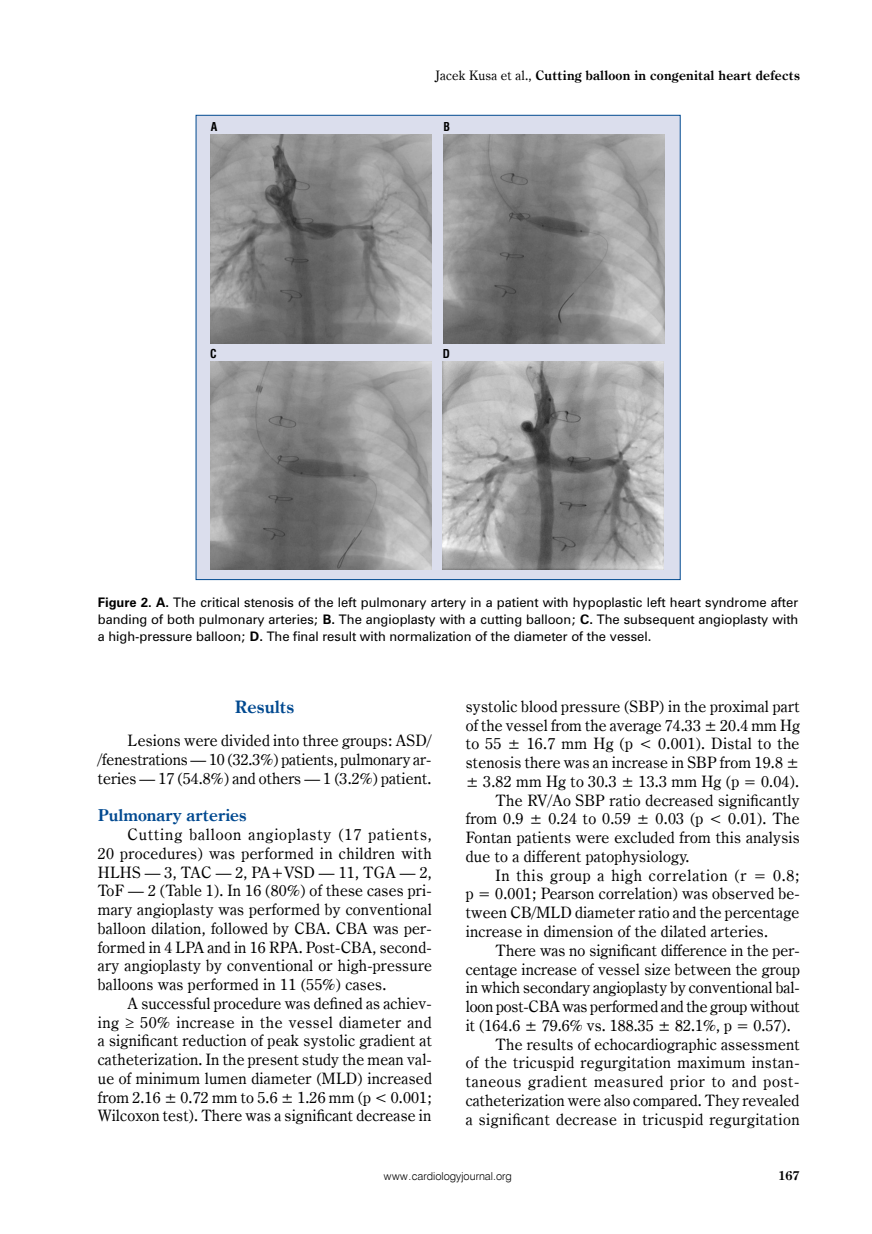
<style>
.page{position:relative;width:872px;height:1234px;background:#fff}
.page>*{position:absolute;margin:0;border:0;box-sizing:border-box;transform-origin:0 0}
._05_-_Śródtytuł_-_1{font:700 17.25px "Century Oldst EU";color:#004990}
._06_-_Śródtytuł_-_2{font:700 16.5px "Century Oldst EU";color:#004990}
._08_-_Tekst{font:15.75px/18.8px "Century Oldst EU";letter-spacing:.01em;color:#000;text-align:justify}
.t1{font:700 13.05px "Century Oldst EU";letter-spacing:.015em;color:#000}
.t2{font:700 12.75px "Century Oldst EU";color:#000}
._15_-_Rycina_-_podpi{font:12px/17.2px "Zurich PL";color:#000;text-align:justify}
._15_-_Rycina_-_podpi-2{font:700 12px "Swis 721 Cn EU";color:#000}
.t3{font:10.95px "Swis 721 Lt EU";color:#000}
.s1{font-weight:400}
.s2{font-weight:700}
</style>
<div class="page">
<div style="left:196px;top:115px;width:484px;height:465px;background:#dbdeed;border:1px solid #004990"></div>
<img style="left:211px;top:134px;width:221px;height:209px">
<img style="left:444px;top:134px;width:221px;height:209px">
<img style="left:210px;top:361px;width:221px;height:209px">
<img style="left:442px;top:361px;width:221px;height:209px">
<p class="t1" style="left:435px;top:67px;width:366px"><span class="s1">Jacek Kusa et al.,</span> Cutting balloon in congenital heart defects</p>
<p class="_15_-_Rycina_-_podpi-2" style="left:211px;top:120px;width:8px">A</p>
<p class="_15_-_Rycina_-_podpi-2" style="left:443px;top:120px;width:8px">B</p>
<p class="_15_-_Rycina_-_podpi-2" style="left:210px;top:346px;width:8px">C</p>
<p class="_15_-_Rycina_-_podpi-2" style="left:443px;top:346px;width:9px">D</p>
<p class="_15_-_Rycina_-_podpi" style="left:98px;top:593px;width:702px"><span class="s2">Figure 2. A.</span> The critical stenosis of the left pulmonary artery in a patient with hypoplastic left heart syndrome after banding of both pulmonary arteries; <span class="s2">B.</span> The angioplasty with a cutting balloon; <span class="s2">C.</span> The subsequent angioplasty with a high-pressure balloon; <span class="s2">D.</span> The final result with normalization of the diameter of the vessel.</p>
<p class="_05_-_Śródtytuł_-_1" style="left:235px;top:696px;width:61px">Results</p>
<p class="_08_-_Tekst" style="left:98px;top:731px;width:335px;text-indent:30px">Lesions were divided into three groups: ASD/ /fenestrations — 10 (32.3%) patients, pulmonary ar&shy;teries — 17 (54.8%) and others — 1 (3.2%) patient.</p>
<p class="_06_-_Śródtytuł_-_2" style="left:98px;top:805px;width:150px">Pulmonary arteries</p>
<p class="_08_-_Tekst" style="left:98px;top:825px;width:335px;text-indent:30px">Cutting balloon angioplasty (17 patients, 20 procedures) was performed in children with HLHS — 3, TAC — 2, PA+VSD — 11, TGA — 2, ToF — 2 (Table 1). In 16 (80%) of these cases pri&shy;mary angioplasty was performed by conventional balloon dilation, followed by CBA. CBA was per&shy;formed in 4 LPA and in 16 RPA. Post-CBA, second&shy;ary angioplasty by conventional or high-pressure balloons was performed in 11 (55%) cases.</p>
<p class="_08_-_Tekst" style="left:98px;top:993px;width:336px;text-indent:30px">A successful procedure was defined as achiev&shy;ing ≥ 50% increase in the vessel diameter and a significant reduction of peak systolic gradient at catheterization. In the present study the mean val&shy;ue of minimum lumen diameter (MLD) increased from 2.16 ± 0.72 mm to 5.6 ± 1.26 mm (p &lt; 0.001; Wilcoxon test). There was a significant decrease in</p>
<p class="_08_-_Tekst" style="left:466px;top:697px;width:336px">systolic blood pressure (SBP) in the proximal part of the vessel from the average 74.33 ± 20.4 mm Hg to 55 ± 16.7 mm Hg (p &lt; 0.001). Distal to the stenosis there was an increase in SBP from 19.8 ± ± 3.82 mm Hg to 30.3 ± 13.3 mm Hg (p = 0.04).</p>
<p class="_08_-_Tekst" style="left:466px;top:790px;width:335px;text-indent:30px">The RV/Ao SBP ratio decreased significantly from 0.9 ± 0.24 to 0.59 ± 0.03 (p &lt; 0.01). The Fontan patients were excluded from this analysis due to a different patophysiology.</p>
<p class="_08_-_Tekst" style="left:466px;top:865px;width:335px;text-indent:30px">In this group a high correlation (r = 0.8; p = 0.001; Pearson correlation) was observed be&shy;tween CB/MLD diameter ratio and the percentage increase in dimension of the dilated arteries.</p>
<p class="_08_-_Tekst" style="left:466px;top:940px;width:335px;text-indent:30px">There was no significant difference in the per&shy;centage increase of vessel size between the group in which secondary angioplasty by conventional bal&shy;loon post-CBA was performed and the group without it (164.6 ± 79.6% vs. 188.35 ± 82.1%, p = 0.57).</p>
<p class="_08_-_Tekst" style="left:466px;top:1034px;width:335px;text-indent:30px">The results of echocardiographic assessment of the tricuspid regurgitation maximum instan&shy;taneous gradient measured prior to and post&shy;catheterization were also compared. They revealed a significant decrease in tricuspid regurgitation</p>
<p class="t3" style="left:384px;top:1169px;width:129px">www.cardiologyjournal.org</p>
<p class="t2" style="left:778px;top:1167px;width:23px">167</p>
</div>
